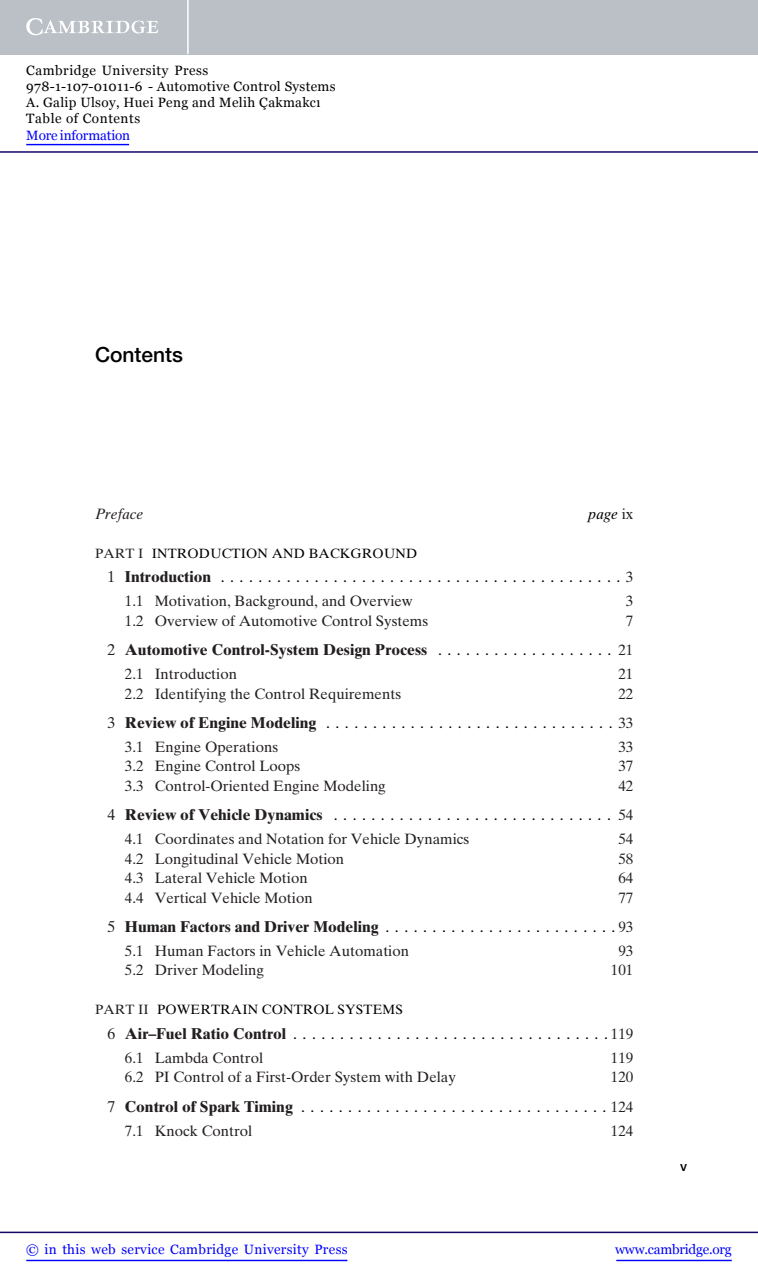
<style>
.page{position:relative;width:758px;height:1283px;background:#fff}
.page>*{position:absolute;margin:0;border:0;box-sizing:border-box;transform-origin:0 0}
.t1{font:500 20.85px "Helvetica Neue";color:#000}
.t2{font:15.75px "Times Ten";color:#000}
.t3{font:700 15.75px "Times Ten";color:#231f20}
.t4{font:15px "Times Ten";color:#231f20}
.t5{font:italic 15px "Times Ten";color:#231f20}
.t6{font:italic 15px "Times Ten";color:#000}
.t7{font:13.5px/16.2px "Georgia";letter-spacing:.025em;color:#000}
.t8{font:13.5px "Times Ten";letter-spacing:.015em;color:#000}
.t9{font:13.5px "Georgia";letter-spacing:.025em;color:#00f}
.t10{font:13.5px "Georgia";letter-spacing:-.015em;color:#00f}
.t11{font:13.5px "Georgia";letter-spacing:-.01em;color:#00f}
.t12{font:500 13.5px "Helvetica Neue";color:#000}
.s1{font-style:normal;color:#231f20}
.s2{color:#231f20}
.s3{font-weight:700;color:#231f20}
.s4{font-size:15px;color:#231f20}
.s5{font-weight:400}
.s6{font-weight:400;color:#000}
.s7{font-weight:400;font-size:15px}
</style>
<div class="page">
<div style="left:0;top:0;width:757px;height:54px;background:#bac0c6"></div>
<svg style="left:26px;top:18px;width:132px;height:17px"></svg>
<hr style="left:187px;top:0;width:2px;height:54px;background:#fff">
<hr style="left:0;top:151px;width:757px;height:2px;background:#150666">
<hr style="left:616px;top:1259px;width:115px;height:2px;background:#00f">
<hr style="left:0;top:1231px;width:757px;height:2px;background:#150666">
<hr style="left:26px;top:1259px;width:321px;height:2px;background:#00f">
<hr style="left:26px;top:144px;width:103px;height:1px;background:#00f">
<p class="t7" style="left:26px;top:62px;width:311px">Cambridge University Press<br>978-1-107-01011-6 - Automotive Control Systems A. Galip Ulsoy, Huei Peng and Melih C¸akmakcı Table of Contents</p>
<p class="t11" style="left:26px;top:127px;width:105px">More information</p>
<h1 class="t1" style="left:95px;top:347px;width:89px">Contents</h1>
<p class="t5" style="left:95px;top:508px;width:50px">Preface</p>
<p class="t6" style="left:588px;top:508px;width:47px">page <span class="s1">ix</span></p>
<p class="t8" style="left:95px;top:548px;width:324px"><span class="s2">PART I</span> INTRODUCTION AND BACKGROUND</p>
<p class="t2" style="left:107px;top:570px;width:527px"><span class="s2">1</span> <span class="s3">Introduction</span> ...........................................<span class="s4">3</span></p>
<p class="t4" style="left:125px;top:595px;width:289px">1.1 Motivation, Background, and Overview</p>
<p class="t4" style="left:625px;top:595px;width:9px">3</p>
<p class="t4" style="left:125px;top:615px;width:305px">1.2 Overview of Automotive Control Systems</p>
<p class="t4" style="left:625px;top:615px;width:9px">7</p>
<p class="t3" style="left:107px;top:643px;width:527px"><span class="s5">2</span> Automotive Control-System Design Process <span class="s6">. . . . . . . . . . . . . . . . . . .</span> <span class="s7">21</span></p>
<p class="t4" style="left:125px;top:668px;width:114px">2.1 Introduction</p>
<p class="t4" style="left:618px;top:668px;width:16px">21</p>
<p class="t4" style="left:125px;top:688px;width:278px">2.2 Identifying the Control Requirements</p>
<p class="t4" style="left:618px;top:688px;width:16px">22</p>
<p class="t2" style="left:107px;top:716px;width:527px"><span class="s2">3</span> <span class="s3">ReviewofEngineModeling</span> ...............................<span class="s4">33</span></p>
<p class="t4" style="left:125px;top:741px;width:155px">3.1 Engine Operations</p>
<p class="t4" style="left:618px;top:741px;width:16px">33</p>
<p class="t4" style="left:125px;top:760px;width:177px">3.2 Engine Control Loops</p>
<p class="t4" style="left:618px;top:760px;width:16px">37</p>
<p class="t4" style="left:125px;top:780px;width:262px">3.3 Control-Oriented Engine Modeling</p>
<p class="t4" style="left:618px;top:780px;width:16px">42</p>
<p class="t2" style="left:107px;top:808px;width:527px"><span class="s2">4</span> <span class="s3">ReviewofVehicleDynamics</span> .............................. <span class="s4">54</span></p>
<p class="t4" style="left:125px;top:833px;width:346px">4.1 Coordinates and Notation for Vehicle Dynamics</p>
<p class="t4" style="left:618px;top:833px;width:16px">54</p>
<p class="t4" style="left:125px;top:853px;width:221px">4.2 Longitudinal Vehicle Motion</p>
<p class="t4" style="left:618px;top:853px;width:16px">58</p>
<p class="t4" style="left:125px;top:872px;width:184px">4.3 Lateral Vehicle Motion</p>
<p class="t4" style="left:618px;top:872px;width:16px">64</p>
<p class="t4" style="left:125px;top:892px;width:189px">4.4 Vertical Vehicle Motion</p>
<p class="t4" style="left:618px;top:892px;width:16px">77</p>
<p class="t3" style="left:107px;top:920px;width:527px"><span class="s5">5</span> HumanFactorsandDriverModeling <span class="s6">.........................</span><span class="s7">93</span></p>
<p class="t4" style="left:125px;top:945px;width:285px">5.1 Human Factors in Vehicle Automation</p>
<p class="t4" style="left:618px;top:945px;width:16px">93</p>
<p class="t4" style="left:125px;top:964px;width:141px">5.2 Driver Modeling</p>
<p class="t4" style="left:610px;top:964px;width:24px">101</p>
<p class="t8" style="left:95px;top:1004px;width:309px"><span class="s2">PART II</span> POWERTRAIN CONTROL SYSTEMS</p>
<p class="t2" style="left:107px;top:1027px;width:527px"><span class="s2">6</span> <span class="s3">Air–FuelRatioControl</span>..................................<span class="s4">119</span></p>
<p class="t4" style="left:125px;top:1052px;width:140px">6.1 Lambda Control</p>
<p class="t4" style="left:611px;top:1052px;width:24px">119</p>
<p class="t4" style="left:125px;top:1071px;width:332px">6.2 PI Control of a First-Order System with Delay</p>
<p class="t4" style="left:610px;top:1071px;width:24px">120</p>
<p class="t2" style="left:107px;top:1100px;width:527px"><span class="s2">7</span> <span class="s3">ControlofSparkTiming</span> .................................<span class="s4">124</span></p>
<p class="t4" style="left:125px;top:1125px;width:129px">7.1 Knock Control</p>
<p class="t4" style="left:610px;top:1125px;width:24px">124</p>
<p class="t12" style="left:680px;top:1160px;width:8px">v</p>
<p class="t9" style="left:26px;top:1242px;width:323px">© in this web service Cambridge University Press</p>
<p class="t10" style="left:615px;top:1242px;width:118px">www.cambridge.org</p>
</div>
